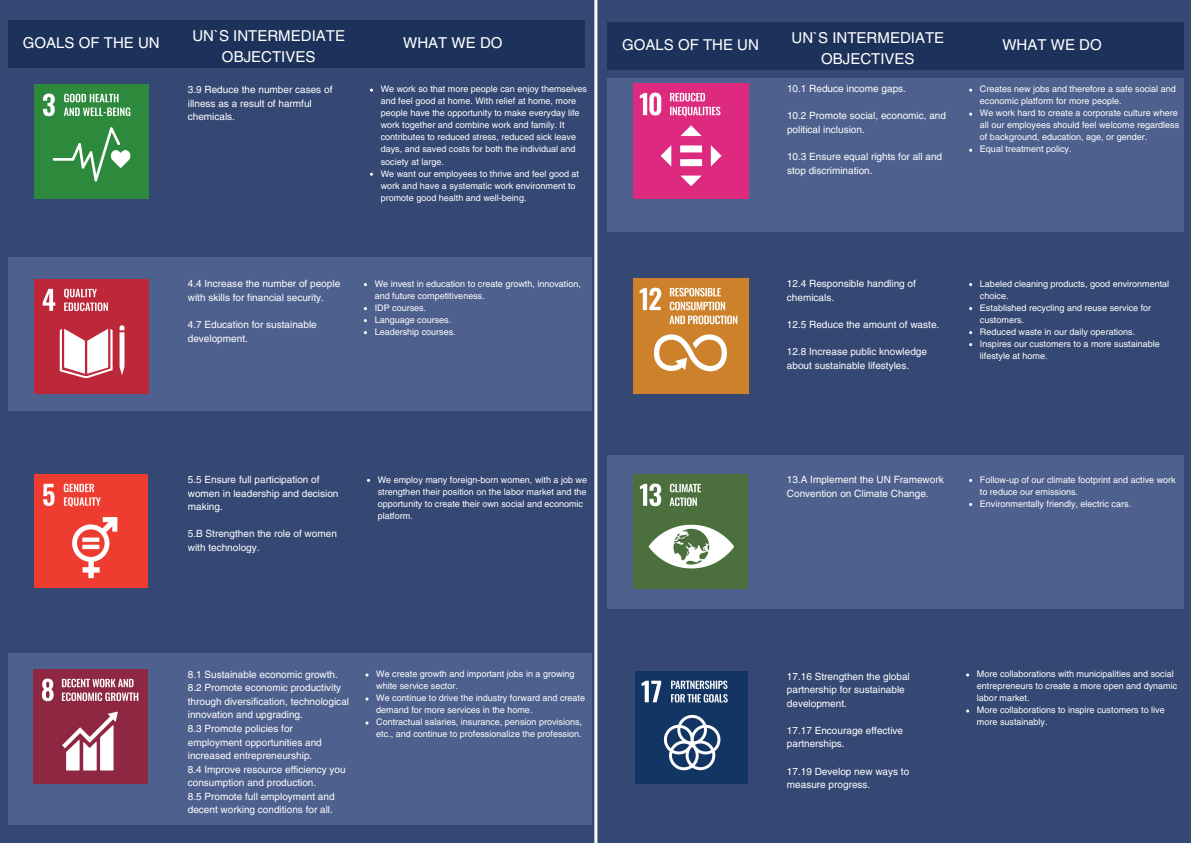
<style>
.page{position:relative;width:1191px;height:843px;background:#fff}
.page>*{position:absolute;margin:0;border:0;box-sizing:border-box;transform-origin:0 0}
.t1{font:15px/21px "Helvetica";color:#fff;text-align:center}
.t2{font:10px/13.5px "Helvetica";color:#fff}
.t3{font:9px/12px "Helvetica";color:#fff}
</style>
<div class="page">
<div style="left:0;top:0;width:1190px;height:842px;background:#354873"></div>
<img style="left:34px;top:84px;width:114px;height:114px">
<div style="left:8px;top:257px;width:583px;height:153px;background:#4e608d"></div>
<img style="left:34px;top:279px;width:114px;height:114px">
<img style="left:34px;top:474px;width:114px;height:113px">
<div style="left:8px;top:652px;width:583px;height:172px;background:#4e608d"></div>
<img style="left:34px;top:669px;width:114px;height:114px">
<div style="left:607px;top:78px;width:576px;height:153px;background:#4e608d"></div>
<img style="left:633px;top:84px;width:115px;height:114px">
<img style="left:633px;top:278px;width:115px;height:115px">
<div style="left:607px;top:455px;width:576px;height:153px;background:#4e608d"></div>
<img style="left:633px;top:474px;width:114px;height:114px">
<img style="left:635px;top:671px;width:112px;height:111px">
<div style="left:8px;top:21px;width:576px;height:47px;background:#1c325a"></div>
<hr style="left:594px;top:0;width:3px;height:842px;background:#fff">
<div style="left:607px;top:23px;width:576px;height:47px;background:#1c325a"></div>
<p class="t1" style="left:23px;top:32px;width:138px">GOALS OF THE UN</p>
<p class="t1" style="left:192px;top:25px;width:154px">UN`S INTERMEDIATE<br>OBJECTIVES</p>
<p class="t1" style="left:403px;top:32px;width:101px">WHAT WE DO</p>
<p class="t1" style="left:622px;top:34px;width:138px">GOALS OF THE UN</p>
<p class="t1" style="left:791px;top:27px;width:154px">UN`S INTERMEDIATE<br>OBJECTIVES</p>
<p class="t1" style="left:1002px;top:34px;width:101px">WHAT WE DO</p>
<p class="t2" style="left:188px;top:83px;width:146px">3.9 Reduce the number cases of illness as a result of harmful chemicals.</p>
<p class="t3" style="left:381px;top:83px;width:208px">We work so that more people can enjoy themselves and feel good at home. With relief at home, more people have the opportunity to make everyday life work together and combine work and family. It contributes to reduced stress, reduced sick leave days, and saved costs for both the individual and society at large.</p>
<p class="t3" style="left:381px;top:167px;width:200px">We want our employees to thrive and feel good at work and have a systematic work environment to promote good health and well-being.</p>
<p class="t2" style="left:787px;top:82px;width:120px">10.1 Reduce income gaps.</p>
<p class="t2" style="left:787px;top:109px;width:160px">10.2 Promote social, economic, and political inclusion.</p>
<p class="t3" style="left:979px;top:83px;width:197px">Creates new jobs and therefore a safe social and economic platform for more people.</p>
<p class="t3" style="left:979px;top:107px;width:201px">We work hard to create a corporate culture where all our employees should feel welcome regardless of background, education, age, or gender.</p>
<p class="t3" style="left:979px;top:143px;width:93px">Equal treatment policy.</p>
<p class="t2" style="left:787px;top:150px;width:157px">10.3 Ensure equal rights for all and stop discrimination.</p>
<p class="t2" style="left:188px;top:277px;width:154px">4.4 Increase the number of people with skills for financial security.</p>
<p class="t2" style="left:188px;top:317px;width:130px">4.7 Education for sustainable development.</p>
<p class="t3" style="left:374px;top:277px;width:208px">We invest in education to create growth, innovation, and future competitiveness.</p>
<p class="t3" style="left:374px;top:301px;width:53px">IDP courses.</p>
<p class="t3" style="left:374px;top:313px;width:78px">Language courses.</p>
<p class="t3" style="left:374px;top:325px;width:83px">Leadership courses.</p>
<p class="t2" style="left:188px;top:473px;width:152px">5.5 Ensure full participation of women in leadership and decision making.</p>
<p class="t2" style="left:188px;top:527px;width:150px">5.B Strengthen the role of women with technology.</p>
<p class="t3" style="left:378px;top:473px;width:211px">We employ many foreign-born women, with a job we strengthen their position on the labor market and the opportunity to create their own social and economic platform.</p>
<p class="t2" style="left:188px;top:667px;width:152px">8.1 Sustainable economic growth.</p>
<p class="t2" style="left:188px;top:681px;width:163px">8.2 Promote economic productivity through diversification, technological innovation and upgrading.</p>
<p class="t2" style="left:188px;top:721px;width:135px">8.3 Promote policies for employment opportunities and increased entrepreneurship.</p>
<p class="t2" style="left:188px;top:762px;width:159px">8.4 Improve resource efficiency you consumption and production.</p>
<p class="t2" style="left:188px;top:789px;width:148px">8.5 Promote full employment and decent working conditions for all.</p>
<p class="t3" style="left:376px;top:667px;width:200px">We create growth and important jobs in a growing white service sector.</p>
<p class="t3" style="left:376px;top:692px;width:210px">We continue to drive the industry forward and create demand for more services in the home.</p>
<p class="t3" style="left:376px;top:716px;width:207px">Contractual salaries, insurance, pension provisions, etc., and continue to professionalize the profession.</p>
<p class="t2" style="left:786px;top:277px;width:130px">12.4 Responsible handling of chemicals.</p>
<p class="t2" style="left:786px;top:317px;width:154px">12.5 Reduce the amount of waste.</p>
<p class="t2" style="left:786px;top:344px;width:142px">12.8 Increase public knowledge about sustainable lifestyles.</p>
<p class="t3" style="left:979px;top:277px;width:191px">Labeled cleaning products, good environmental choice.</p>
<p class="t3" style="left:979px;top:301px;width:173px">Established recycling and reuse service for customers.</p>
<p class="t3" style="left:979px;top:325px;width:157px">Reduced waste in our daily operations.</p>
<p class="t3" style="left:979px;top:337px;width:181px">Inspires our customers to a more sustainable lifestyle at home.</p>
<p class="t2" style="left:786px;top:473px;width:158px">13.A Implement the UN Framework<br>Convention on Climate Change.</p>
<p class="t3" style="left:979px;top:473px;width:197px">Follow-up of our climate footprint and active work to reduce our emissions.</p>
<p class="t3" style="left:979px;top:497px;width:153px">Environmentally friendly, electric cars.</p>
<p class="t2" style="left:786px;top:669px;width:124px">17.16 Strengthen the global partnership for sustainable development.</p>
<p class="t2" style="left:786px;top:723px;width:118px">17.17 Encourage effective partnerships.</p>
<p class="t2" style="left:786px;top:764px;width:124px">17.19 Develop new ways to measure progress.</p>
<p class="t3" style="left:976px;top:667px;width:202px">More collaborations with municipalities and social entrepreneurs to create a more open and dynamic labor market.</p>
<p class="t3" style="left:976px;top:704px;width:189px">More collaborations to inspire customers to live more sustainably.</p>
</div>
